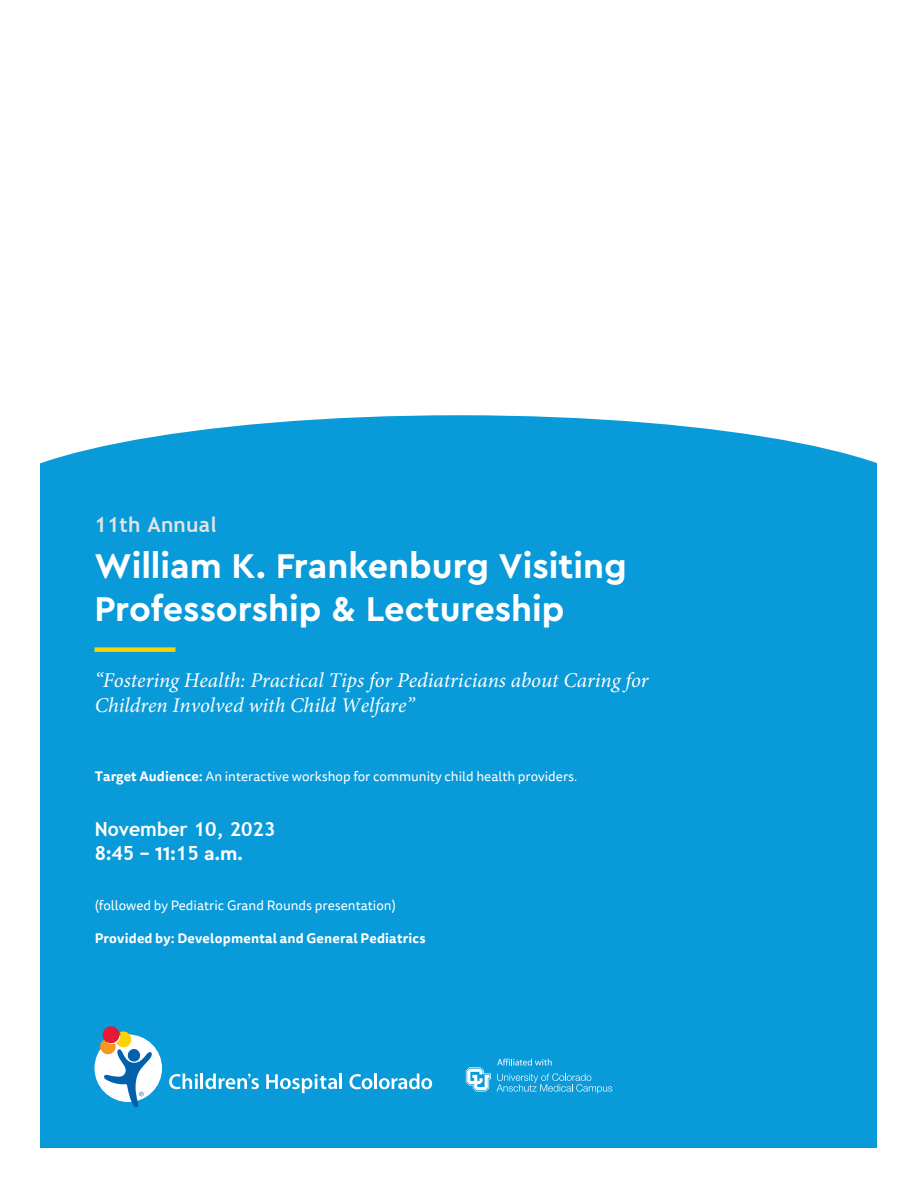
<style>
.page{position:relative;width:918px;height:1188px;background:#fff}
.page>*{position:absolute;margin:0;border:0;box-sizing:border-box;transform-origin:0 0}
.Medium_Header{font:700 36px/43.2px "Cera PRO";color:#fff}
.Body_Copy_-_White{font:italic 21px/25.2px "Minion Pro";color:#fff}
.Medium_Header-2{font:700 21px "Trebuchet MS";letter-spacing:.015em;color:#e2e4e4}
.Body_Copy_-_White-2{font:700 19.5px/23.5px "Trebuchet MS";color:#fff}
.Body_Copy_-_White-3{font:13.5px "Tisa Sans Pro";color:#fff}
.Body_Copy_-_White-4{font:700 13.5px "Tisa Sans Pro";letter-spacing:.015em;color:#fff}
.s1{font-weight:700}
.s2{font-family:"Minion Pro"}
.s3{font-family:"Cera PRO"}
</style>
<div class="page">
<svg style="left:40px;top:415px;width:837px;height:67px;fill:#089ad9"></svg>
<div style="left:40px;top:482px;width:837px;height:666px;background:#089ad9"></div>
<div style="left:94px;top:647px;width:82px;height:5px;background:#fed105"></div>
<svg style="left:497px;top:1059px;width:55px;height:7px"></svg>
<svg style="left:466px;top:1067px;width:25px;height:25px"></svg>
<svg style="left:497px;top:1073px;width:115px;height:20px"></svg>
<div style="left:95px;top:1034px;width:67px;height:68px;background:#fff;border-radius:50%"></div>
<svg style="left:169px;top:1074px;width:90px;height:15px"></svg>
<svg style="left:266px;top:1074px;width:76px;height:19px"></svg>
<svg style="left:349px;top:1074px;width:23px;height:15px"></svg>
<hr style="left:374px;top:1074px;width:3px;height:15px;background:#fff">
<svg style="left:379px;top:1074px;width:53px;height:15px"></svg>
<svg style="left:100px;top:1026px;width:52px;height:81px"></svg>
<p class="Medium_Header-2" style="left:94px;top:512px;width:124px">11th Annual</p>
<p class="Medium_Header" style="left:94px;top:542px;width:534px">William K. Frankenburg Visiting<br>Professorship &amp; Lectureship</p>
<p class="Body_Copy_-_White" style="left:95px;top:668px;width:555px">“Fostering Health: Practical Tips for Pediatricians about Caring for<br>Children Involved with Child Welfare”</p>
<p class="Body_Copy_-_White-3" style="left:95px;top:767px;width:484px"><span class="s1">Target Audience:</span> An interactive workshop for community child health providers<span class="s2">.</span></p>
<p class="Body_Copy_-_White-2" style="left:95px;top:818px;width:182px">November 10, 2023<br>8<span class="s3">:</span>45 <span class="s3">– 11:</span>15 <span class="s3">a.m.</span></p>
<p class="Body_Copy_-_White-3" style="left:95px;top:896px;width:303px">(followed by Pediatric Grand Rounds presentation)</p>
<p class="Body_Copy_-_White-4" style="left:95px;top:928px;width:332px">Provided by: Developmental and General Pediatrics</p>
</div>
